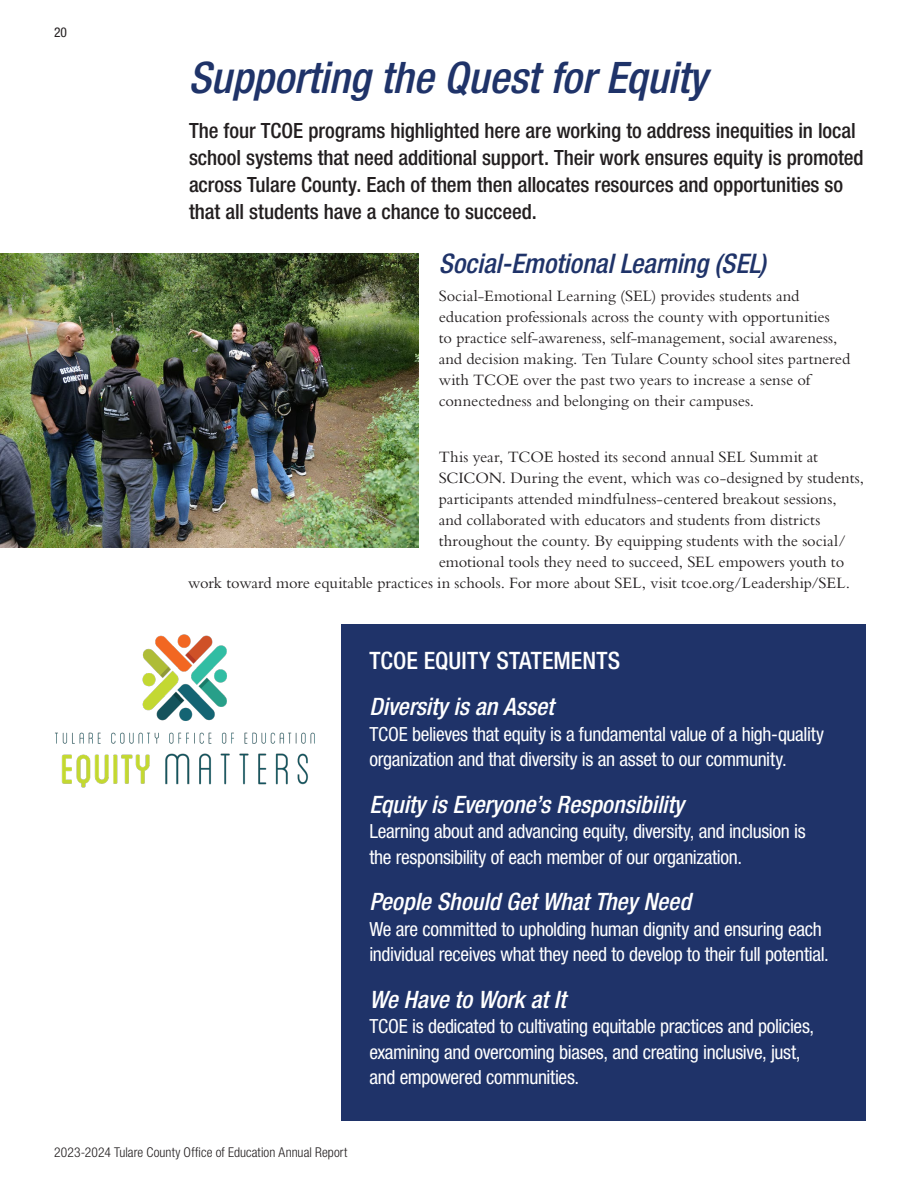
<style>
.page{position:relative;width:918px;height:1188px;background:#fff}
.page>*{position:absolute;margin:0;border:0;box-sizing:border-box;transform-origin:0 0}
.t1{font:italic 500 condensed 43.5px "Helvetica Neue LT Std";letter-spacing:-.005em;color:#1f3369}
.t2{font:italic 500 condensed 27px "Helvetica Neue LT Std";color:#1f3369}
.t3{font:italic 500 condensed 24px "Helvetica Neue LT Std";color:#fff}
.t4{font:500 condensed 24px "Helvetica Neue LT Std";color:#fff}
.t5{font:500 condensed 21px/27px "Helvetica Neue LT Std";letter-spacing:-.005em;color:#231f20}
.t6{font:condensed 19.5px/25.5px "Helvetica Neue LT Std";letter-spacing:-.02em;color:#fff}
.t7{font:16.5px/21px "Bembo Std";letter-spacing:-.005em;color:#231f20}
.t8{font:300 condensed 13.5px "Helvetica Neue LT Std";letter-spacing:.005em;color:#231f20}
.t9{font:condensed 13.5px "Helvetica Neue LT Std";color:#231f20}
</style>
<div class="page">
<img style="left:0;top:253px;width:418px;height:294px">
<div style="left:341px;top:624px;width:525px;height:496px;background:#1f3369"></div>
<img style="left:55px;top:634px;width:260px;height:154px">
<p class="t9" style="left:54px;top:24px;width:14px">20</p>
<h1 class="t1" style="left:189px;top:52px;width:520px">Supporting the Quest for Equity</h1>
<p class="t5" style="left:189px;top:116px;width:676px">The four TCOE programs highlighted here are working to address inequities in local school systems that need additional support. Their work ensures equity is promoted across Tulare County. Each of them then allocates resources and opportunities so that all students have a chance to succeed.</p>
<h2 class="t2" style="left:439px;top:248px;width:329px">Social-Emotional Learning (SEL)</h2>
<p class="t7" style="left:439px;top:285px;width:413px">Social-Emotional Learning (SEL) provides students and education professionals across the county with opportunities<br>to practice self-awareness, self-management, social awareness, and decision making. Ten Tulare County school sites partnered with TCOE over the past two years to increase a sense of connectedness and belonging on their campuses.</p>
<p class="t7" style="left:439px;top:446px;width:381px">This year, TCOE hosted its second annual SEL Summit at</p>
<p class="t7" style="left:439px;top:467px;width:427px">SCICON. During the event, which was co-designed by students,</p>
<p class="t7" style="left:439px;top:488px;width:399px">participants attended mindfulness-centered breakout sessions,</p>
<p class="t7" style="left:439px;top:509px;width:383px">and collaborated with educators and students from districts</p>
<p class="t7" style="left:439px;top:530px;width:409px">throughout the county. By equipping students with the social/</p>
<p class="t7" style="left:439px;top:551px;width:407px">emotional tools they need to succeed, SEL empowers youth to</p>
<p class="t7" style="left:188px;top:572px;width:663px">work toward more equitable practices in schools. For more about SEL, visit tcoe.org/Leadership/SEL.</p>
<h3 class="t4" style="left:369px;top:646px;width:252px">TCOE EQUITY STATEMENTS</h3>
<h3 class="t3" style="left:369px;top:693px;width:186px">Diversity is an Asset</h3>
<p class="t6" style="left:369px;top:721px;width:456px">TCOE believes that equity is a fundamental value of a high-quality organization and that diversity is an asset to our community.</p>
<h3 class="t3" style="left:369px;top:790px;width:316px">Equity is Everyone’s Responsibility</h3>
<p class="t6" style="left:369px;top:819px;width:438px">Learning about and advancing equity, diversity, and inclusion is the responsibility of each member of our organization.</p>
<h3 class="t3" style="left:369px;top:888px;width:323px">People Should Get What They Need</h3>
<p class="t6" style="left:369px;top:916px;width:461px">We are committed to upholding human dignity and ensuring each individual receives what they need to develop to their full potential.</p>
<h3 class="t3" style="left:369px;top:985px;width:198px">We Have to Work at It</h3>
<p class="t6" style="left:369px;top:1014px;width:446px">TCOE is dedicated to cultivating equitable practices and policies, examining and overcoming biases, and creating inclusive, just, and empowered communities.</p>
<p class="t8" style="left:54px;top:1145px;width:295px">2023-2024 Tulare County Office of Education Annual Report</p>
</div>
